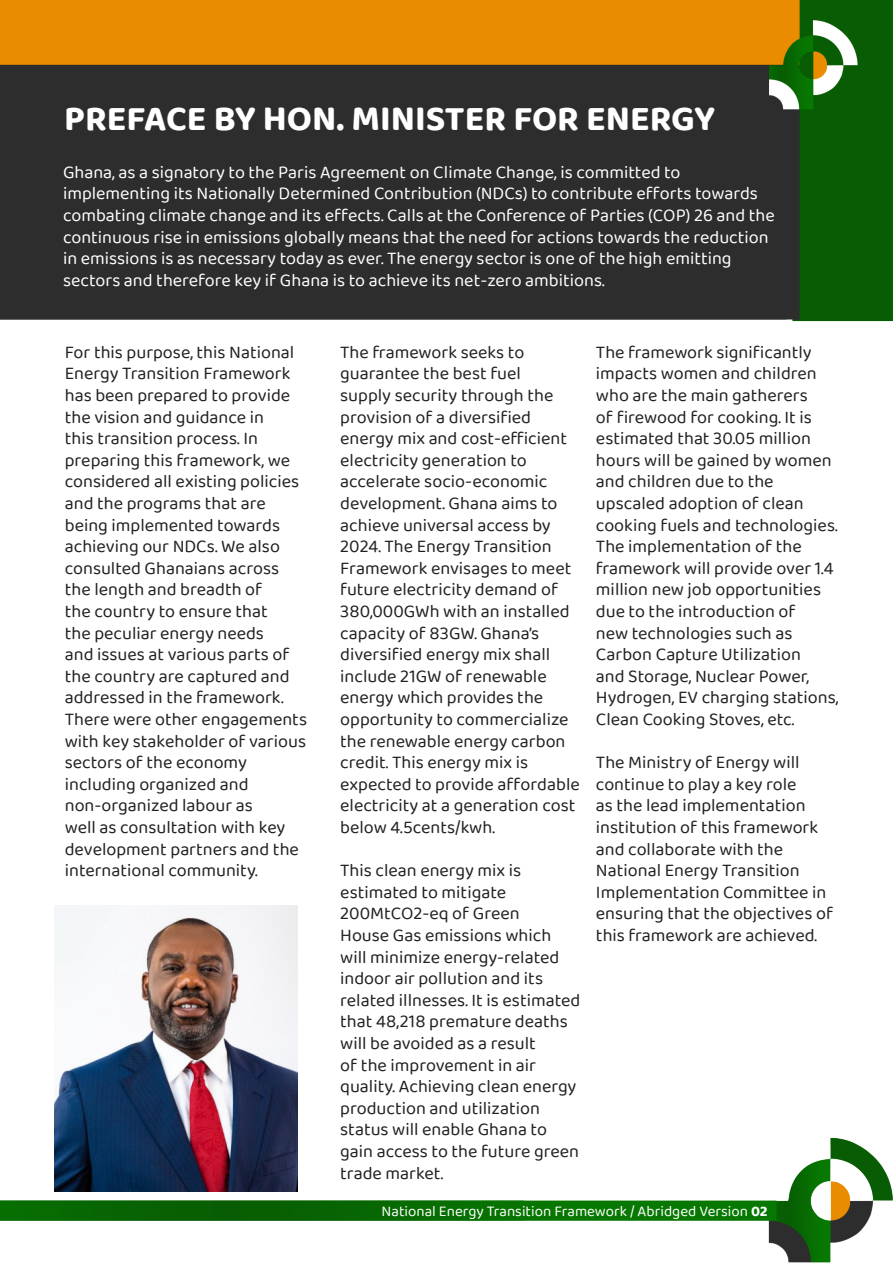
<style>
.page{position:relative;width:893px;height:1263px;background:#fff}
.page>*{position:absolute;margin:0;border:0;box-sizing:border-box;transform-origin:0 0}
.t1{font:700 36px "Baloo 2";color:#fff}
.t2{font:18px/21.6px "Baloo 2";color:#231f20}
.t3{font:18px/21.6px "Baloo 2";color:#fff}
.t4{font:15px "Baloo 2";color:#fff}
.s1{font-weight:700}
</style>
<div class="page">
<img style="left:0;top:0;width:893px;height:1263px">
<img style="left:54px;top:905px;width:243px;height:287px">
<p class="t1" style="left:64px;top:96px;width:652px">PREFACE BY HON. MINISTER FOR ENERGY</p>
<p class="t3" style="left:63px;top:162px;width:713px">Ghana, as a signatory to the Paris Agreement on Climate Change, is committed to implementing its Nationally Determined Contribution (NDCs) to contribute efforts towards combating climate change and its effects. Calls at the Conference of Parties (COP) 26 and the continuous rise in emissions globally means that the need for actions towards the reduction in emissions is as necessary today as ever. The energy sector is one of the high emitting sectors and therefore key if Ghana is to achieve its net-zero ambitions.</p>
<p class="t2" style="left:65px;top:342px;width:244px">For this purpose, this National<br>Energy Transition Framework has been prepared to provide the vision and guidance in<br>this transition process. In preparing this framework, we considered all existing policies and the programs that are being implemented towards achieving our NDCs. We also consulted Ghanaians across the length and breadth of<br>the country to ensure that<br>the peculiar energy needs<br>and issues at various parts of the country are captured and addressed in the framework.<br>There were other engagements with key stakeholder of various sectors of the economy including organized and non-organized labour as<br>well as consultation with key development partners and the international community.</p>
<p class="t2" style="left:340px;top:342px;width:241px">The framework seeks to guarantee the best fuel<br>supply security through the provision of a diversified energy mix and cost-efficient electricity generation to accelerate socio-economic development. Ghana aims to achieve universal access by<br>2024. The Energy Transition<br>Framework envisages to meet future electricity demand of<br>380,000GWh with an installed capacity of 83GW. Ghana’s diversified energy mix shall include 21GW of renewable energy which provides the opportunity to commercialize the renewable energy carbon credit. This energy mix is expected to provide affordable electricity at a generation cost below 4.5cents/kwh.</p>
<p class="t2" style="left:340px;top:860px;width:242px">This clean energy mix is estimated to mitigate<br>200MtCO2-eq of Green<br>House Gas emissions which will minimize energy-related indoor air pollution and its related illnesses. It is estimated that 48,218 premature deaths will be avoided as a result<br>of the improvement in air quality. Achieving clean energy production and utilization status will enable Ghana to gain access to the future green trade market.</p>
<p class="t2" style="left:596px;top:342px;width:244px">The framework significantly impacts women and children who are the main gatherers<br>of firewood for cooking. It is estimated that 30.05 million hours will be gained by women and children due to the upscaled adoption of clean cooking fuels and technologies.<br>The implementation of the framework will provide over 1.4 million new job opportunities due to the introduction of<br>new technologies such as<br>Carbon Capture Utilization<br>and Storage, Nuclear Power,<br>Hydrogen, EV charging stations,<br>Clean Cooking Stoves, etc.</p>
<p class="t2" style="left:596px;top:752px;width:239px">The Ministry of Energy will continue to play a key role<br>as the lead implementation institution of this framework and collaborate with the<br>National Energy Transition<br>Implementation Committee in ensuring that the objectives of this framework are achieved.</p>
<p class="t4" style="left:382px;top:1200px;width:388px">National Energy Transition Framework / Abridged Version <span class="s1">02</span></p>
</div>
